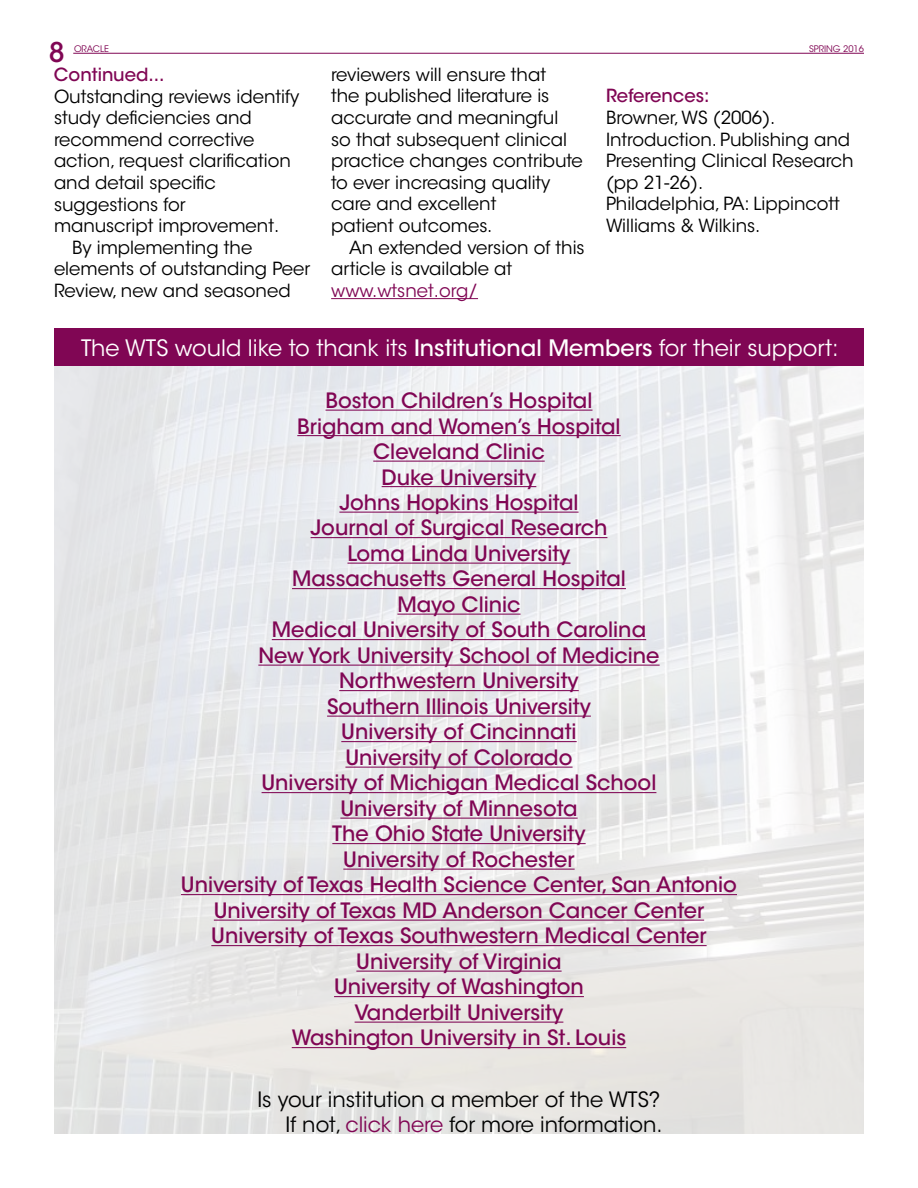
<style>
.page{position:relative;width:918px;height:1188px;background:#fff}
.page>*{position:absolute;margin:0;border:0;box-sizing:border-box;transform-origin:0 0}
.t1{font:500 27px "ITC Avant Garde Std";color:#800654}
.t2{font:22.5px "ITC Avant Garde Std";color:#fff}
.t3{font:500 21px/25.5px "ITC Avant Garde Std";color:#800654;text-align:center}
.t4{font:21px/25.2px "ITC Avant Garde Std";color:#000;text-align:right}
.t5{font:18px/21.6px "ITC Avant Garde Std";color:#000}
.t6{font:500 18px "ITC Avant Garde Std";color:#800654}
.t7{font:18px "ITC Avant Garde Std";color:#800654}
.t8{font:9px "ITC Avant Garde Std";color:#800654}
.s1{font-weight:500}
.s2{color:#800654}
</style>
<div class="page">
<hr style="left:73px;top:53px;width:791px;height:1px;background:#800654">
<hr style="left:331px;top:298px;width:147px;height:1px;background:#800654">
<div style="left:54px;top:329px;width:810px;height:37px;background:#800654"></div>
<img style="left:54px;top:366px;width:810px;height:768px">
<hr style="left:325px;top:410px;width:268px;height:1px;background:#800654">
<hr style="left:297px;top:435px;width:324px;height:1px;background:#800654">
<hr style="left:373px;top:461px;width:172px;height:1px;background:#800654">
<hr style="left:382px;top:486px;width:154px;height:1px;background:#800654">
<hr style="left:339px;top:512px;width:240px;height:1px;background:#800654">
<hr style="left:311px;top:537px;width:296px;height:1px;background:#800654">
<hr style="left:347px;top:563px;width:224px;height:1px;background:#800654">
<hr style="left:292px;top:588px;width:334px;height:1px;background:#800654">
<hr style="left:397px;top:614px;width:124px;height:1px;background:#800654">
<hr style="left:272px;top:639px;width:374px;height:1px;background:#800654">
<hr style="left:258px;top:665px;width:402px;height:1px;background:#800654">
<hr style="left:339px;top:690px;width:240px;height:1px;background:#800654">
<hr style="left:327px;top:716px;width:264px;height:1px;background:#800654">
<hr style="left:341px;top:741px;width:236px;height:1px;background:#800654">
<hr style="left:345px;top:767px;width:228px;height:1px;background:#800654">
<hr style="left:262px;top:792px;width:394px;height:1px;background:#800654">
<hr style="left:340px;top:818px;width:238px;height:1px;background:#800654">
<hr style="left:332px;top:843px;width:254px;height:1px;background:#800654">
<hr style="left:343px;top:869px;width:232px;height:1px;background:#800654">
<hr style="left:181px;top:894px;width:556px;height:1px;background:#800654">
<hr style="left:214px;top:920px;width:490px;height:1px;background:#800654">
<hr style="left:211px;top:945px;width:496px;height:1px;background:#800654">
<hr style="left:356px;top:971px;width:206px;height:1px;background:#800654">
<hr style="left:334px;top:996px;width:250px;height:1px;background:#800654">
<hr style="left:355px;top:1022px;width:208px;height:1px;background:#800654">
<hr style="left:292px;top:1047px;width:334px;height:1px;background:#800654">
<p class="t1" style="left:49px;top:35px;width:17px">8</p>
<p class="t8" style="left:809px;top:43px;width:56px">SPRING 2016</p>
<p class="t5" style="left:54px;top:86px;width:247px">Outstanding reviews identify</p>
<p class="t5" style="left:54px;top:107px;width:199px">study deficiencies and</p>
<p class="t5" style="left:54px;top:129px;width:202px">recommend corrective</p>
<p class="t5" style="left:54px;top:150px;width:239px">action, request clarification</p>
<p class="t5" style="left:54px;top:172px;width:163px">and detail specific</p>
<p class="t5" style="left:54px;top:194px;width:133px">suggestions for</p>
<p class="t5" style="left:54px;top:215px;width:227px">manuscript improvement.</p>
<p class="t5" style="left:72px;top:237px;width:182px">By implementing the</p>
<p class="t5" style="left:54px;top:258px;width:258px">elements of outstanding Peer</p>
<p class="t5" style="left:54px;top:280px;width:238px">Review, new and seasoned</p>
<p class="t8" style="left:74px;top:44px;width:37px">ORACLE</p>
<p class="t6" style="left:54px;top:63px;width:112px">Continued...</p>
<p class="t5" style="left:331px;top:64px;width:253px">reviewers will ensure that<br>the published literature is accurate and meaningful<br>so that subsequent clinical practice changes contribute to ever increasing quality care and excellent<br>patient outcomes.</p>
<p class="t5" style="left:331px;top:237px;width:255px;text-indent:18px">An extended version of this article is available at</p>
<p class="t7" style="left:331px;top:279px;width:148px">www.wtsnet.org/</p>
<p class="t2" style="left:81px;top:334px;width:759px">The WTS would like to thank its <span class="s1">Institutional Members</span> for their support:</p>
<p class="t6" style="left:606px;top:85px;width:105px">References:</p>
<p class="t5" style="left:606px;top:107px;width:249px">Browner, WS (2006).<br>Introduction. Publishing and<br>Presenting Clinical Research (pp 21-26).<br>Philadelphia, PA: Lippincott<br>Williams &amp; Wilkins.</p>
<p class="t3" style="left:181px;top:388px;width:558px">Boston Children’s Hospital<br>Brigham and Women’s Hospital<br>Cleveland Clinic<br>Duke University<br>Johns Hopkins Hospital<br>Journal of Surgical Research<br>Loma Linda University<br>Massachusetts General Hospital<br>Mayo Clinic<br>Medical University of South Carolina<br>New York University School of Medicine<br>Northwestern University<br>Southern Illinois University<br>University of Cincinnati<br>University of Colorado<br>University of Michigan Medical School<br>University of Minnesota<br>The Ohio State University<br>University of Rochester<br>University of Texas Health Science Center, San Antonio<br>University of Texas MD Anderson Cancer Center<br>University of Texas Southwestern Medical Center<br>University of Virginia<br>University of Washington<br>Vanderbilt University<br>Washington University in St. Louis</p>
<p class="t4" style="left:257px;top:1087px;width:407px">Is your institution a member of the WTS?<br>If not, <span class="s2">click here</span> for more information.</p>
</div>
